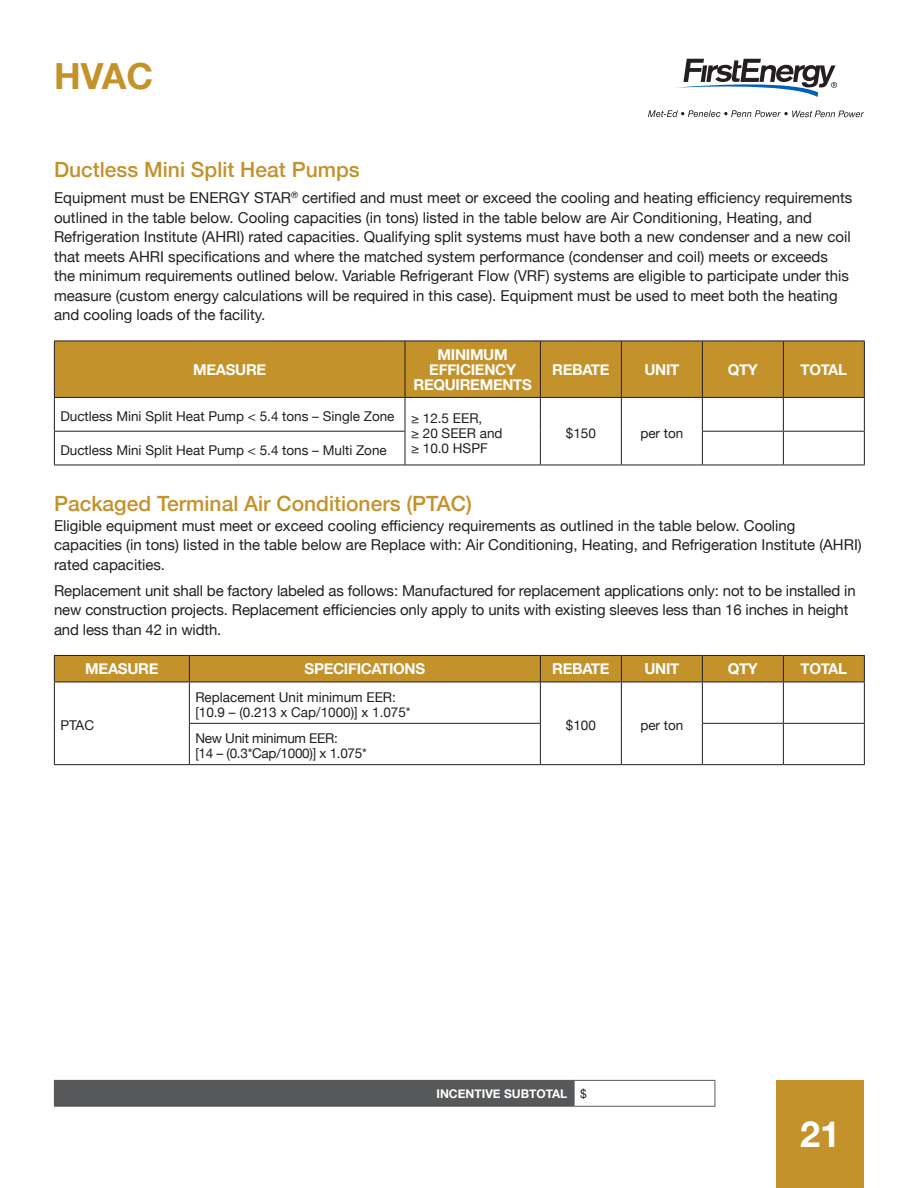
<style>
.page{position:relative;width:918px;height:1188px;background:#fff}
.page>*{position:absolute;margin:0;border:0;box-sizing:border-box;transform-origin:0 0}
.Sections{font:700 36px "Helvetica Neue";color:#c4922b}
.Page_Top{font:700 36px "Helvetica Neue";color:#fff}
.Subheads_L2{font:500 21px "Helvetica Neue";color:#c4922b}
.Basic{font:15px/19.5px "Helvetica Neue";color:#231f20}
.Column_Headers{font:700 15px/15px "Helvetica Neue";letter-spacing:-.02em;color:#fff;text-align:center}
.Left_Column_-_Measur{font:13.5px/15px "Helvetica Neue";color:#231f20}
.Basic__Left_Justifie{font:13.5px/15px "Helvetica Neue";color:#231f20}
.Basic__Left_Justifie-2{font:13.5px/15px "Helvetica Neue";letter-spacing:-.02em;color:#231f20}
.Rebate_Column__Cente{font:13.5px "Helvetica Neue";color:#231f20}
.t1{font:700 12px "Helvetica Neue";color:#fff}
.s1{font-weight:400;color:#231f20}
</style>
<div class="page">
<div style="left:54px;top:1080px;width:520px;height:26px;background:#57585a"></div>
<hr style="left:574px;top:1080px;width:141px;height:1px;background:#57585a">
<svg style="left:715px;top:1081px;width:1px;height:25px"></svg>
<hr style="left:54px;top:1106px;width:520px;height:1px;background:#57585a">
<hr style="left:574px;top:1106px;width:141px;height:1px;background:#57585a">
<svg style="left:574px;top:1081px;width:1px;height:25px"></svg>
<svg style="left:676px;top:59px;width:161px;height:38px"></svg>
<svg style="left:648px;top:110px;width:216px;height:7px"></svg>
<div style="left:55px;top:342px;width:809px;height:55px;background:#c4922b"></div>
<hr style="left:54px;top:341px;width:351px;height:1px;background:#231f20">
<hr style="left:54px;top:341px;width:1px;height:56px;background:#231f20">
<hr style="left:405px;top:341px;width:135px;height:1px;background:#231f20">
<hr style="left:405px;top:341px;width:1px;height:56px;background:#231f20">
<hr style="left:540px;top:341px;width:81px;height:1px;background:#231f20">
<hr style="left:540px;top:341px;width:1px;height:56px;background:#231f20">
<hr style="left:621px;top:341px;width:81px;height:1px;background:#231f20">
<hr style="left:621px;top:341px;width:1px;height:56px;background:#231f20">
<hr style="left:702px;top:341px;width:81px;height:1px;background:#231f20">
<hr style="left:702px;top:341px;width:1px;height:56px;background:#231f20">
<hr style="left:783px;top:341px;width:82px;height:1px;background:#231f20">
<hr style="left:783px;top:341px;width:1px;height:56px;background:#231f20">
<hr style="left:864px;top:341px;width:1px;height:56px;background:#231f20">
<hr style="left:54px;top:397px;width:351px;height:1px;background:#231f20">
<hr style="left:54px;top:398px;width:1px;height:33px;background:#231f20">
<hr style="left:405px;top:397px;width:135px;height:1px;background:#231f20">
<hr style="left:405px;top:398px;width:1px;height:33px;background:#231f20">
<hr style="left:540px;top:397px;width:81px;height:1px;background:#231f20">
<hr style="left:621px;top:397px;width:81px;height:1px;background:#231f20">
<hr style="left:702px;top:397px;width:81px;height:1px;background:#231f20">
<hr style="left:783px;top:397px;width:82px;height:1px;background:#231f20">
<hr style="left:783px;top:398px;width:1px;height:33px;background:#231f20">
<hr style="left:864px;top:398px;width:1px;height:33px;background:#231f20">
<hr style="left:54px;top:431px;width:351px;height:1px;background:#231f20">
<hr style="left:54px;top:432px;width:1px;height:33px;background:#231f20">
<hr style="left:405px;top:432px;width:1px;height:33px;background:#231f20">
<hr style="left:702px;top:431px;width:81px;height:1px;background:#231f20">
<hr style="left:783px;top:431px;width:82px;height:1px;background:#231f20">
<hr style="left:783px;top:432px;width:1px;height:33px;background:#231f20">
<hr style="left:864px;top:432px;width:1px;height:33px;background:#231f20">
<hr style="left:54px;top:465px;width:351px;height:1px;background:#231f20">
<hr style="left:405px;top:465px;width:135px;height:1px;background:#231f20">
<hr style="left:702px;top:465px;width:81px;height:1px;background:#231f20">
<hr style="left:783px;top:465px;width:82px;height:1px;background:#231f20">
<hr style="left:540px;top:398px;width:1px;height:33px;background:#231f20">
<hr style="left:540px;top:431px;width:1px;height:34px;background:#231f20">
<hr style="left:540px;top:465px;width:81px;height:1px;background:#231f20">
<hr style="left:621px;top:398px;width:1px;height:33px;background:#231f20">
<hr style="left:702px;top:398px;width:1px;height:33px;background:#231f20">
<hr style="left:621px;top:431px;width:1px;height:34px;background:#231f20">
<hr style="left:702px;top:432px;width:1px;height:33px;background:#231f20">
<hr style="left:621px;top:465px;width:81px;height:1px;background:#231f20">
<svg style="left:54px;top:655px;width:811px;height:27px;background:#b98a2a"></svg>
<hr style="left:54px;top:682px;width:135px;height:1px;background:#231f20">
<hr style="left:54px;top:682px;width:1px;height:41px;background:#231f20">
<hr style="left:189px;top:682px;width:351px;height:1px;background:#231f20">
<hr style="left:189px;top:682px;width:1px;height:41px;background:#231f20">
<hr style="left:540px;top:682px;width:81px;height:1px;background:#231f20">
<hr style="left:621px;top:682px;width:81px;height:1px;background:#231f20">
<hr style="left:702px;top:682px;width:81px;height:1px;background:#231f20">
<hr style="left:783px;top:682px;width:82px;height:1px;background:#231f20">
<hr style="left:783px;top:682px;width:1px;height:41px;background:#231f20">
<hr style="left:864px;top:682px;width:1px;height:41px;background:#231f20">
<hr style="left:54px;top:723px;width:1px;height:41px;background:#231f20">
<hr style="left:189px;top:723px;width:352px;height:1px;background:#231f20">
<hr style="left:189px;top:724px;width:1px;height:40px;background:#231f20">
<hr style="left:702px;top:723px;width:81px;height:1px;background:#231f20">
<hr style="left:783px;top:723px;width:82px;height:1px;background:#231f20">
<hr style="left:783px;top:724px;width:1px;height:40px;background:#231f20">
<hr style="left:864px;top:724px;width:1px;height:40px;background:#231f20">
<hr style="left:54px;top:764px;width:135px;height:1px;background:#231f20">
<hr style="left:189px;top:764px;width:351px;height:1px;background:#231f20">
<hr style="left:702px;top:764px;width:81px;height:1px;background:#231f20">
<hr style="left:783px;top:764px;width:82px;height:1px;background:#231f20">
<hr style="left:540px;top:764px;width:81px;height:1px;background:#231f20">
<hr style="left:702px;top:682px;width:1px;height:41px;background:#231f20">
<hr style="left:702px;top:724px;width:1px;height:40px;background:#231f20">
<hr style="left:621px;top:764px;width:81px;height:1px;background:#231f20">
<hr style="left:540px;top:682px;width:1px;height:41px;background:#231f20">
<hr style="left:621px;top:682px;width:1px;height:41px;background:#231f20">
<hr style="left:540px;top:724px;width:1px;height:40px;background:#231f20">
<hr style="left:621px;top:723px;width:1px;height:41px;background:#231f20">
<div style="left:776px;top:1080px;width:88px;height:108px;background:#c4922b"></div>
<p class="Sections" style="left:54px;top:48px;width:101px">HVAC</p>
<p class="Subheads_L2" style="left:54px;top:153px;width:307px">Ductless Mini Split Heat Pumps</p>
<p class="Basic" style="left:54px;top:189px;width:800px">Equipment must be ENERGY STAR<sup>®</sup> certified and must meet or exceed the cooling and heating efficiency requirements outlined in the table below. Cooling capacities (in tons) listed in the table below are Air Conditioning, Heating, and Refrigeration Institute (AHRI) rated capacities. Qualifying split systems must have both a new condenser and a new coil that meets AHRI specifications and where the matched system performance (condenser and coil) meets or exceeds the minimum requirements outlined below. Variable Refrigerant Flow (VRF) systems are eligible to participate under this measure (custom energy calculations will be required in this case). Equipment must be used to meet both the heating and cooling loads of the facility.</p>
<p class="Column_Headers" style="left:193px;top:362px;width:75px">MEASURE</p>
<p class="Column_Headers" style="left:414px;top:347px;width:120px">MINIMUM<br>EFFICIENCY<br>REQUIREMENTS</p>
<p class="Column_Headers" style="left:552px;top:362px;width:59px">REBATE</p>
<p class="Column_Headers" style="left:644px;top:362px;width:36px">UNIT</p>
<p class="Column_Headers" style="left:728px;top:362px;width:32px">QTY</p>
<p class="Column_Headers" style="left:801px;top:362px;width:48px">TOTAL</p>
<p class="Left_Column_-_Measur" style="left:60px;top:409px;width:336px">Ductless Mini Split Heat Pump &lt; 5.4 tons – Single Zone</p>
<p class="Left_Column_-_Measur" style="left:411px;top:411px;width:93px">≥ 12.5 EER,<br>≥ 20 SEER and ≥ 10.0 HSPF</p>
<p class="Rebate_Column__Cente" style="left:566px;top:423px;width:32px">$150</p>
<p class="Rebate_Column__Cente" style="left:640px;top:423px;width:45px">per ton</p>
<p class="Left_Column_-_Measur" style="left:60px;top:443px;width:328px">Ductless Mini Split Heat Pump &lt; 5.4 tons – Multi Zone</p>
<p class="Subheads_L2" style="left:54px;top:487px;width:419px">Packaged Terminal Air Conditioners (PTAC)</p>
<p class="Basic" style="left:54px;top:516px;width:809px">Eligible equipment must meet or exceed cooling efficiency requirements as outlined in the table below. Cooling capacities (in tons) listed in the table below are Replace with: Air Conditioning, Heating, and Refrigeration Institute (AHRI) rated capacities.</p>
<p class="Basic" style="left:54px;top:582px;width:803px">Replacement unit shall be factory labeled as follows: Manufactured for replacement applications only: not to be installed in new construction projects. Replacement efficiencies only apply to units with existing sleeves less than 16 inches in height and less than 42 in width.</p>
<p class="Column_Headers" style="left:85px;top:662px;width:75px">MEASURE</p>
<p class="Column_Headers" style="left:305px;top:662px;width:122px">SPECIFICATIONS</p>
<p class="Column_Headers" style="left:552px;top:662px;width:59px">REBATE</p>
<p class="Column_Headers" style="left:644px;top:662px;width:36px">UNIT</p>
<p class="Column_Headers" style="left:728px;top:662px;width:32px">QTY</p>
<p class="Column_Headers" style="left:801px;top:662px;width:48px">TOTAL</p>
<p class="Left_Column_-_Measur" style="left:60px;top:718px;width:35px">PTAC</p>
<p class="Basic__Left_Justifie" style="left:195px;top:690px;width:217px">Replacement Unit minimum EER: [10.9 – (0.213 x Cap/1000)] x 1.075*</p>
<p class="Basic__Left_Justifie-2" style="left:195px;top:731px;width:173px">New Unit minimum EER:<br>[14 – (0.3*Cap/1000)] x 1.075*</p>
<p class="Rebate_Column__Cente" style="left:566px;top:715px;width:32px">$100</p>
<p class="Rebate_Column__Cente" style="left:640px;top:715px;width:45px">per ton</p>
<p class="t1" style="left:436px;top:1084px;width:152px">INCENTIVE SUBTOTAL <span class="s1">$</span></p>
<p class="Page_Top" style="left:800px;top:1106px;width:42px">21</p>
</div>
